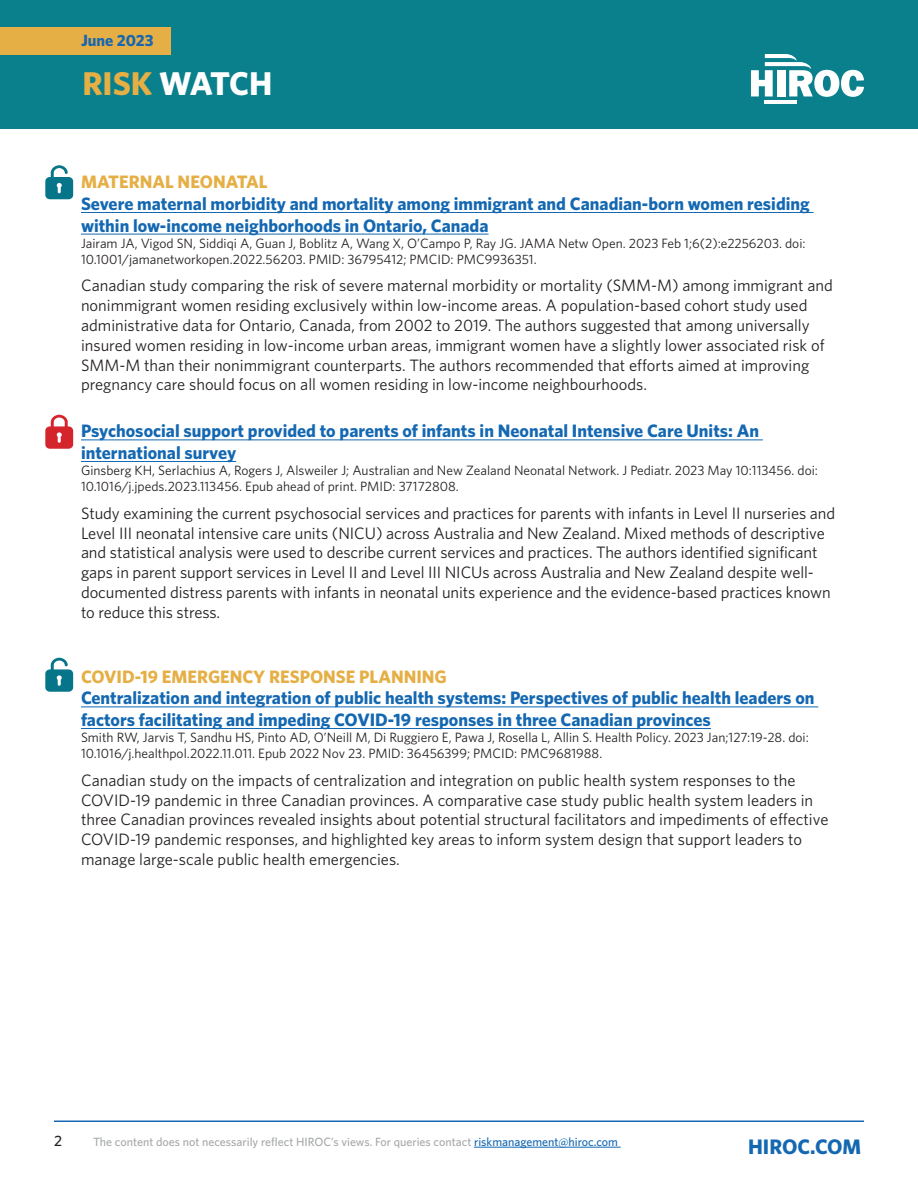
<style>
.page{position:relative;width:918px;height:1188px;background:#fff}
.page>*{position:absolute;margin:0;border:0;box-sizing:border-box;transform-origin:0 0}
.t1{font:700 33px "Whitney";color:#fff}
.t2{font:700 21px "Whitney";color:#1468b2}
.t3{font:700 18px/21.6px "Whitney";color:#1468b2}
.t4{font:700 18px "Whitney";color:#e5af45}
.t5{font:16.5px/19.8px "Whitney";color:#231f20}
.t6{font:700 16.2px "Whitney";color:#1666b1}
.t7{font:500 15px "Whitney";color:#231f20}
.t8{font:13.5px/16.2px "Whitney";color:#231f20}
.t9{font:500 12px "Whitney";color:#a6a8aa}
.s1{color:#e5af45}
.s2{color:#1468b2}
</style>
<div class="page">
<div style="left:0;top:0;width:918px;height:129px;background:#0b808d"></div>
<hr style="left:765px;top:100px;width:32px;height:4px;background:#fff">
<svg style="left:751px;top:54px;width:113px;height:43px"></svg>
<hr style="left:54px;top:1120px;width:810px;height:2px;background:#1468b2">
<hr style="left:474px;top:1147px;width:147px;height:1px;background:#1468b2">
<hr style="left:81px;top:212px;width:733px;height:1px;background:#1468b2">
<hr style="left:81px;top:234px;width:408px;height:1px;background:#1468b2">
<hr style="left:81px;top:440px;width:682px;height:1px;background:#1468b2">
<hr style="left:81px;top:461px;width:155px;height:1px;background:#1468b2">
<hr style="left:81px;top:707px;width:737px;height:1px;background:#1468b2">
<hr style="left:81px;top:728px;width:630px;height:1px;background:#1468b2">
<div style="left:0;top:27px;width:170px;height:27px;background:#e5af45"></div>
<svg style="left:45px;top:165px;width:28px;height:34px"></svg>
<svg style="left:45px;top:658px;width:28px;height:34px"></svg>
<svg style="left:45px;top:415px;width:28px;height:34px"></svg>
<p class="t6" style="left:81px;top:31px;width:74px">June 2023</p>
<h1 class="t1" style="left:82px;top:64px;width:192px"><span class="s1">RISK</span> WATCH</h1>
<p class="t4" style="left:81px;top:171px;width:188px">MATERNAL NEONATAL</p>
<p class="t3" style="left:81px;top:193px;width:730px">Severe maternal morbidity and mortality among immigrant and Canadian-born women residing within low-income neighborhoods in Ontario, Canada</p>
<p class="t8" style="left:81px;top:235px;width:726px">Jairam JA, Vigod SN, Siddiqi A, Guan J, Boblitz A, Wang X, O’Campo P, Ray JG. JAMA Netw Open. 2023 Feb 1;6(2):e2256203. doi:<br>10.1001/jamanetworkopen.2022.56203. PMID: 36795412; PMCID: PMC9936351.</p>
<p class="t5" style="left:81px;top:275px;width:753px">Canadian study comparing the risk of severe maternal morbidity or mortality (SMM-M) among immigrant and nonimmigrant women residing exclusively within low-income areas. A population-based cohort study used administrative data for Ontario, Canada, from 2002 to 2019. The authors suggested that among universally insured women residing in low-income urban areas, immigrant women have a slightly lower associated risk of SMM-M than their nonimmigrant counterparts. The authors recommended that efforts aimed at improving pregnancy care should focus on all women residing in low-income neighbourhoods.</p>
<p class="t3" style="left:81px;top:420px;width:680px">Psychosocial support provided to parents of infants in Neonatal Intensive Care Units: An international survey</p>
<p class="t8" style="left:81px;top:462px;width:738px">Ginsberg KH, Serlachius A, Rogers J, Alsweiler J; Australian and New Zealand Neonatal Network. J Pediatr. 2023 May 10:113456. doi:<br>10.1016/j.jpeds.2023.113456. Epub ahead of print. PMID: 37172808.</p>
<p class="t5" style="left:81px;top:503px;width:756px">Study examining the current psychosocial services and practices for parents with infants in Level II nurseries and Level III neonatal intensive care units (NICU) across Australia and New Zealand. Mixed methods of descriptive and statistical analysis were used to describe current services and practices. The authors identified significant gaps in parent support services in Level II and Level III NICUs across Australia and New Zealand despite well&shy;documented distress parents with infants in neonatal units experience and the evidence-based practices known to reduce this stress.</p>
<p class="t4" style="left:81px;top:666px;width:367px">COVID-19 EMERGENCY RESPONSE PLANNING</p>
<p class="t3" style="left:81px;top:687px;width:735px">Centralization and integration of public health systems: Perspectives of public health leaders on factors facilitating and impeding COVID-19 responses in three Canadian provinces</p>
<p class="t8" style="left:81px;top:729px;width:729px">Smith RW, Jarvis T, Sandhu HS, Pinto AD, O’Neill M, Di Ruggiero E, Pawa J, Rosella L, Allin S. Health Policy. 2023 Jan;127:19-28. doi:<br>10.1016/j.healthpol.2022.11.011. Epub 2022 Nov 23. PMID: 36456399; PMCID: PMC9681988.</p>
<p class="t5" style="left:81px;top:770px;width:749px">Canadian study on the impacts of centralization and integration on public health system responses to the COVID-19 pandemic in three Canadian provinces. A comparative case study public health system leaders in three Canadian provinces revealed insights about potential structural facilitators and impediments of effective COVID-19 pandemic responses, and highlighted key areas to inform system design that support leaders to manage large-scale public health emergencies.</p>
<p class="t7" style="left:54px;top:1131px;width:10px">2</p>
<p class="t9" style="left:93px;top:1134px;width:527px">The content does not necessarily reflect HIROC’s views. For queries contact <span class="s2">riskmanagement@hiroc.com</span></p>
<p class="t2" style="left:748px;top:1134px;width:115px">HIROC.COM</p>
</div>
